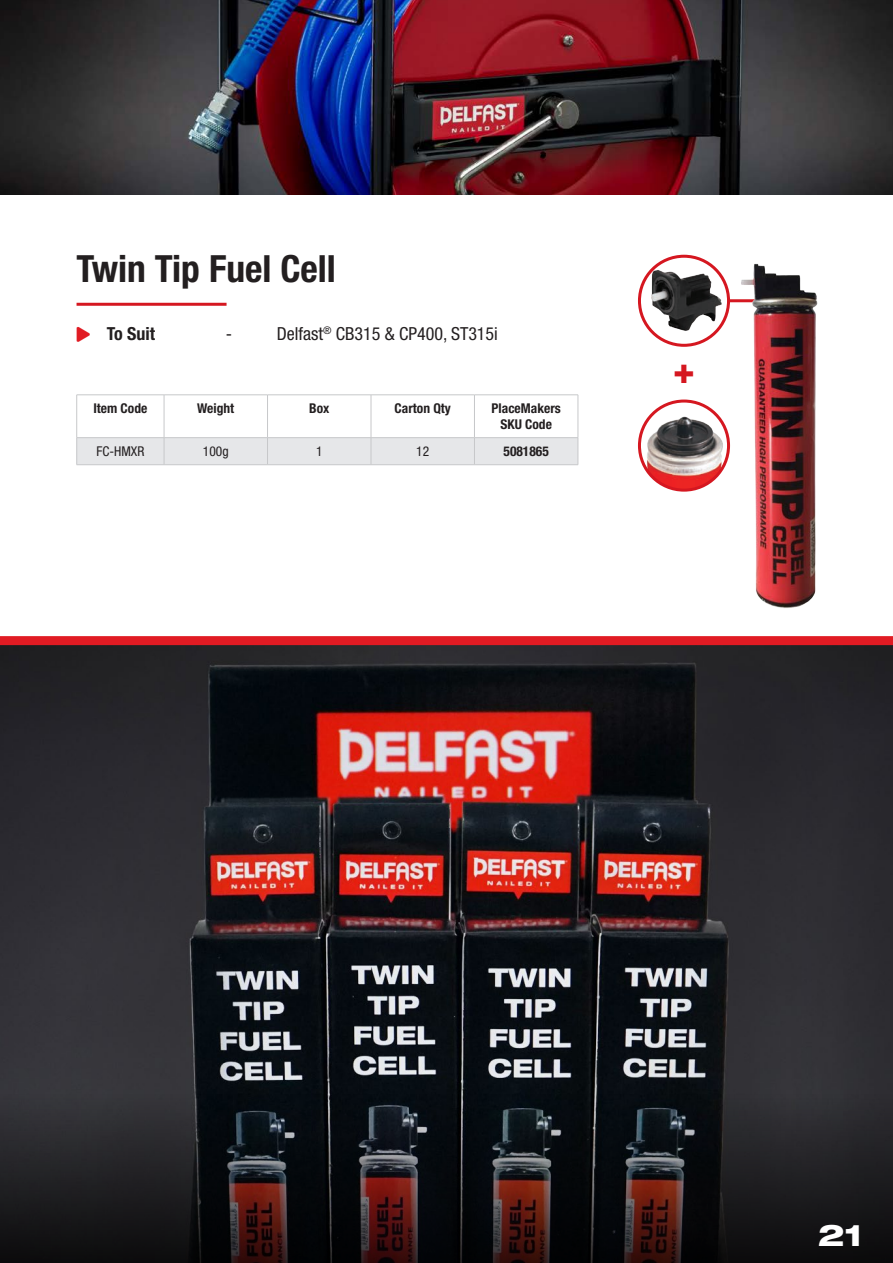
<style>
.page{position:relative;width:893px;height:1263px;background:#fff}
.page>*{position:absolute;margin:0;border:0;box-sizing:border-box;transform-origin:0 0}
.Page_heading{font:700 condensed 37.5px "Helvetica Neue LT Std";color:#231f20}
.Body_Copy_TABS{font:800 expanded 36.15px "Helvetica Neue LT Std";color:#d51720}
.t1{font:800 expanded 30px "Helvetica Neue LT Std";color:#fff}
.t2{font:condensed 18px "Helvetica Neue LT Std";color:#231f20}
.t3{font:700 condensed 18px "Helvetica Neue LT Std";color:#231f20}
.Table_Heading{font:700 condensed 13.5px/16.2px "Helvetica Neue LT Std";color:#231f20;text-align:center}
.Table_Copy{font:condensed 13.5px "Helvetica Neue LT Std";color:#231f20}
.Table_Copy-2{font:700 condensed 13.5px "Helvetica Neue LT Std";color:#231f20}
</style>
<div class="page">
<img style="left:0;top:0;width:893px;height:195px">
<hr style="left:77px;top:303px;width:150px;height:3px;background:#d51720">
<img style="left:641px;top:258px;width:87px;height:85px">
<div style="left:638px;top:255px;width:92px;height:92px;border:3px solid #d51720;border-radius:50%"></div>
<img style="left:639px;top:401px;width:89px;height:89px;border-radius:45px">
<div style="left:638px;top:399px;width:92px;height:93px;border:3px solid #d51720;border-radius:50%"></div>
<hr style="left:728px;top:299px;width:30px;height:3px;background:#d51720">
<img style="left:741px;top:263px;width:77px;height:345px">
<hr style="left:77px;top:395px;width:87px;height:1px;background:#c7c8ca">
<hr style="left:76px;top:395px;width:1px;height:42px;background:#c7c8ca">
<hr style="left:164px;top:395px;width:104px;height:1px;background:#c7c8ca">
<hr style="left:164px;top:395px;width:1px;height:42px;background:#c7c8ca">
<hr style="left:268px;top:395px;width:103px;height:1px;background:#c7c8ca">
<hr style="left:267px;top:395px;width:1px;height:42px;background:#c7c8ca">
<hr style="left:371px;top:395px;width:103px;height:1px;background:#c7c8ca">
<hr style="left:371px;top:395px;width:1px;height:42px;background:#c7c8ca">
<hr style="left:474px;top:395px;width:104px;height:1px;background:#c7c8ca">
<hr style="left:474px;top:395px;width:1px;height:42px;background:#c7c8ca">
<hr style="left:578px;top:395px;width:1px;height:42px;background:#c7c8ca">
<hr style="left:77px;top:437px;width:87px;height:1px;background:#c7c8ca">
<hr style="left:164px;top:437px;width:104px;height:1px;background:#c7c8ca">
<hr style="left:268px;top:437px;width:103px;height:1px;background:#c7c8ca">
<hr style="left:371px;top:437px;width:103px;height:1px;background:#c7c8ca">
<hr style="left:474px;top:437px;width:104px;height:1px;background:#c7c8ca">
<div style="left:76px;top:438px;width:503px;height:27px;background:#e6e7e9"></div>
<hr style="left:77px;top:464px;width:87px;height:1px;background:#c7c8ca">
<hr style="left:164px;top:464px;width:104px;height:1px;background:#c7c8ca">
<hr style="left:268px;top:464px;width:103px;height:1px;background:#c7c8ca">
<hr style="left:371px;top:464px;width:103px;height:1px;background:#c7c8ca">
<hr style="left:474px;top:464px;width:104px;height:1px;background:#c7c8ca">
<img style="left:0;top:645px;width:893px;height:449px">
<svg style="left:0;top:1094px;width:893px;height:169px;background:#1e191c"></svg>
<div style="left:0;top:636px;width:893px;height:9px;background:#e11b23"></div>
<p class="Page_heading" style="left:77px;top:245px;width:261px">Twin Tip Fuel Cell</p>
<p class="t3" style="left:107px;top:322px;width:50px">To Suit</p>
<p class="t2" style="left:226px;top:323px;width:8px">-</p>
<p class="t2" style="left:277px;top:323px;width:223px">Delfast<sup>®</sup> CB315 &amp; CP400, ST315i</p>
<p class="Table_Heading" style="left:93px;top:400px;width:55px">Item Code</p>
<p class="Table_Heading" style="left:197px;top:400px;width:39px">Weight</p>
<p class="Table_Heading" style="left:309px;top:400px;width:22px">Box</p>
<p class="Table_Heading" style="left:395px;top:400px;width:58px">Carton Qty</p>
<p class="Table_Heading" style="left:492px;top:400px;width:71px">PlaceMakers<br>SKU Code</p>
<p class="Table_Copy" style="left:96px;top:443px;width:50px">FC-HMXR</p>
<p class="Table_Copy" style="left:203px;top:443px;width:27px">100g</p>
<p class="Table_Copy" style="left:316px;top:443px;width:8px">1</p>
<p class="Table_Copy" style="left:416px;top:443px;width:14px">12</p>
<p class="Table_Copy-2" style="left:504px;top:443px;width:47px">5081865</p>
<p class="Body_Copy_TABS" style="left:673px;top:347px;width:23px">+</p>
<h3 class="t1" style="left:818px;top:1215px;width:46px">21</h3>
</div>
